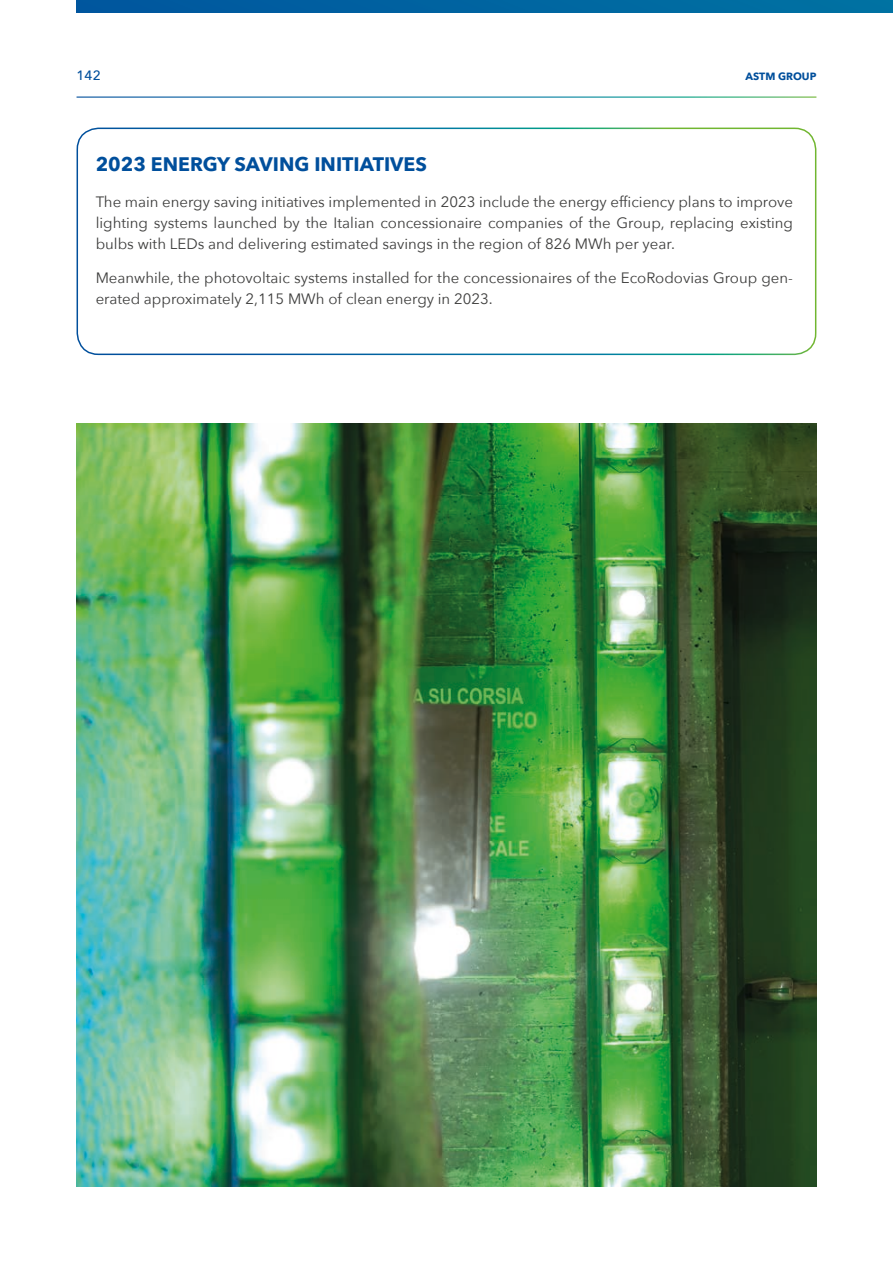
<style>
.page{position:relative;width:893px;height:1263px;background:#fff}
.page>*{position:absolute;margin:0;border:0;box-sizing:border-box;transform-origin:0 0}
.t1{font:700 19.5px "Avenir Next";color:#004f9c}
.t2{font:15px/21px "Avenir Next";color:#3d3d3c;text-align:justify}
.t3{font:500 13.5px "Avenir Next";color:#004f9c}
.t4{font:700 10.5px "Avenir Next";color:#004f9c}
</style>
<div class="page">
<div style="left:77px;top:128px;width:739px;height:227px;border:2px solid #fff;border-radius:21px"></div>
<img style="left:77px;top:424px;width:739px;height:762px">
<svg style="left:77px;top:0;width:816px;height:13px;background:#0063a0"></svg>
<p class="t3" style="left:77px;top:63px;width:26px">142</p>
<p class="t4" style="left:745px;top:67px;width:72px">ASTM GROUP</p>
<h1 class="t1" style="left:96px;top:147px;width:333px">2023 ENERGY SAVING INITIATIVES</h1>
<p class="t2" style="left:96px;top:191px;width:699px">The main energy saving initiatives implemented in 2023 include the energy efficiency plans to improve lighting systems launched by the Italian concessionaire companies of the Group, replacing existing bulbs with LEDs and delivering estimated savings in the region of 826 MWh per year.</p>
<p class="t2" style="left:96px;top:266px;width:699px">Meanwhile, the photovoltaic systems installed for the concessionaires of the EcoRodovias Group gen&shy;erated approximately 2,115 MWh of clean energy in 2023.</p>
</div>
